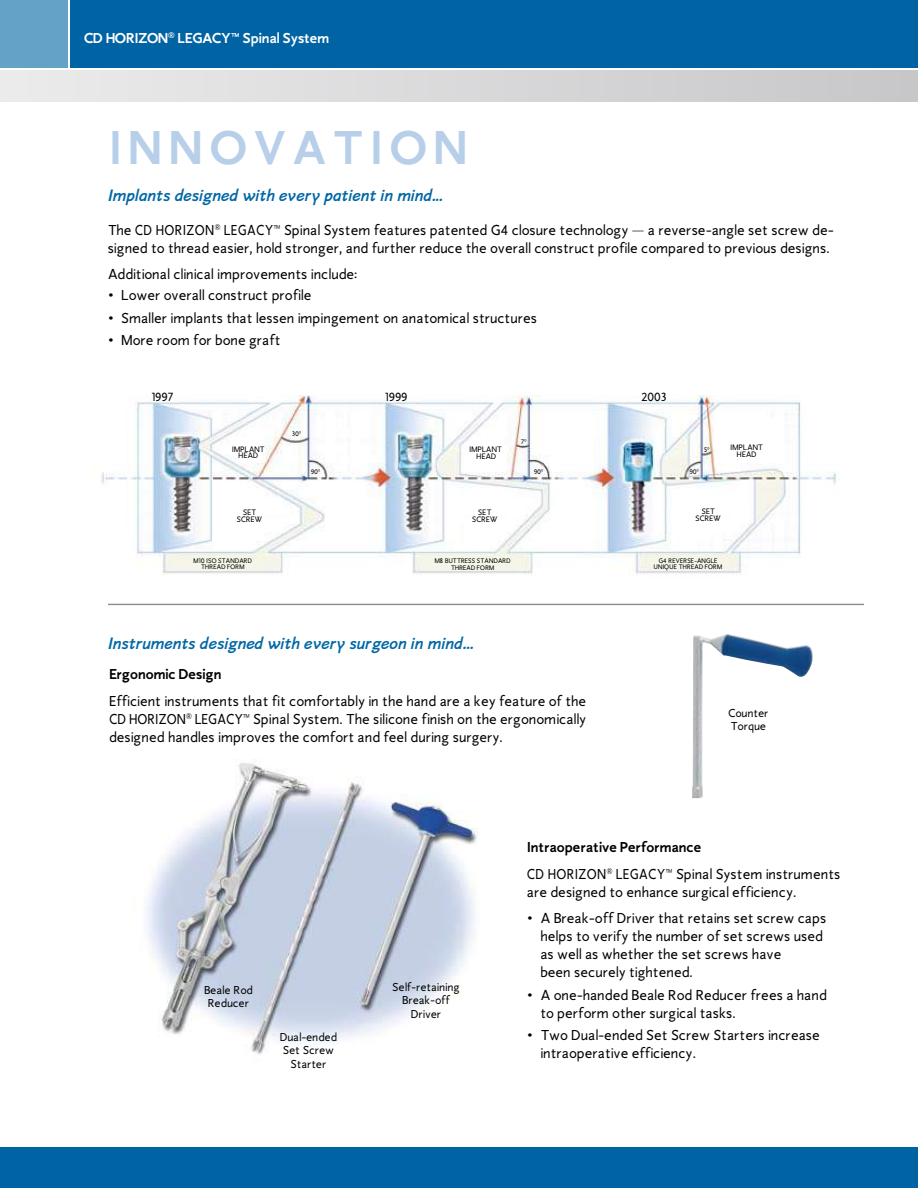
<style>
.page{position:relative;width:918px;height:1188px;background:#fff}
.page>*{position:absolute;margin:0;border:0;box-sizing:border-box;transform-origin:0 0}
.t1{font:700 49.5px "AS Full Life Sans";color:#b8cfe9}
.t2{font:italic 700 17.25px "AS Full Life Sans";color:#0067a6}
.t3{font:15px/18px "AS Full Life Sans";color:#000}
.t4{font:15px/18px "AS Full Life Sans";color:#000;scale:.9 1}
.t5{font:700 15px "AS Full Life Sans";color:#000}
.t6{font:700 15px "AS Full Life Sans";color:#fff}
.t7{font:12.3px "AS Full Life Sans";color:#000}
.t8{font:12px/13.5px "AS Full Life Sans";color:#000;text-align:center}
.t9{font:8.25px/6.9px "AS Full Life Sans";color:#000;text-align:center}
.t10{font:6.9px/6.9px "AS Full Life Sans";color:#000}
</style>
<div class="page">
<div style="left:70px;top:0;width:848px;height:68px;background:#0064a4"></div>
<div style="left:0;top:70px;width:918px;height:32px;background:linear-gradient(to right,#ececec,#c7c6c9)"></div>
<div style="left:0;top:1148px;width:918px;height:40px;background:#0064a4"></div>
<div style="left:0;top:0;width:68px;height:68px;background:#65a2c8"></div>
<img style="left:145px;top:763px;width:333px;height:292px">
<img style="left:692px;top:633px;width:121px;height:165px">
<img style="left:101px;top:395px;width:735px;height:180px">
<hr style="left:108px;top:604px;width:756px;height:1px;background:#888a8c">
<p class="t6" style="left:84px;top:29px;width:247px">CD HORIZON<sup>®</sup> LEGACY™ Spinal System</p>
<h1 class="t1" style="left:109px;top:120px;width:35px">inno</h1>
<h1 class="t1" style="left:254px;top:120px;width:148px">vation</h1>
<p class="t2" style="left:108px;top:185px;width:336px">Implants designed with every patient in mind...</p>
<p class="t4" style="left:108px;top:221px;width:808px;text-align:right">N<sup>®</sup> LEGACY™ Spinal System features patented G4 closure technology — a reverse-angle set screw de-<br>signed to thread easier, hold stronger, and further reduce the overall construct profile compared to previous designs.</p>
<p class="t3" style="left:108px;top:266px;width:251px">Additional clinical improvements include:</p>
<p class="t3" style="left:108px;top:287px;width:205px">• Lower overall construct profile</p>
<p class="t3" style="left:108px;top:309px;width:431px">• Smaller implants that lessen impingement on anatomical structures</p>
<p class="t3" style="left:108px;top:332px;width:174px">• More room for bone graft</p>
<p class="t3" style="left:108px;top:221px;width:57px">The CD HORIZO</p>
<p class="t7" style="left:152px;top:390px;width:24px">1997</p>
<p class="t7" style="left:385px;top:390px;width:24px">1999</p>
<p class="t7" style="left:642px;top:390px;width:27px">2003</p>
<p class="t9" style="left:232px;top:446px;width:34px">IMPLANT<br>HEAD</p>
<p class="t9" style="left:237px;top:509px;width:27px">SET<br>SCR EW</p>
<p class="t10" style="left:201px;top:557px;width:48px;text-indent:-8px">M10 ISO STANDARD<br>THR EAD FOR M</p>
<p class="t10" style="left:292px;top:430px;width:11px">30°</p>
<p class="t10" style="left:311px;top:469px;width:11px">90°</p>
<p class="t9" style="left:469px;top:446px;width:34px">IMPLANT<br>HEAD</p>
<p class="t10" style="left:521px;top:438px;width:7px">7°</p>
<p class="t10" style="left:534px;top:469px;width:11px">90°</p>
<p class="t9" style="left:472px;top:509px;width:27px">SET<br>SCR EW</p>
<p class="t10" style="left:451px;top:557px;width:57px;text-indent:-16px">M8 BUTTRESS STANDARD<br>THR EAD FOR M</p>
<p class="t2" style="left:108px;top:633px;width:367px">Instruments designed with every surgeon in mind…</p>
<p class="t5" style="left:109px;top:666px;width:114px">Ergonomic Design</p>
<p class="t3" style="left:109px;top:692px;width:479px">Efficient instruments that fit comfortably in the hand are a key feature of the<br>CD HORIZO</p>
<p class="t4" style="left:109px;top:710px;width:532px;text-indent:68px">N<sup>®</sup> LEGACY™ Spinal System. The silicone finish on the ergonomically designed handles improves the comfort and feel during surgery.</p>
<p class="t10" style="left:704px;top:446px;width:7px">5°</p>
<p class="t10" style="left:690px;top:469px;width:11px">90°</p>
<p class="t9" style="left:695px;top:508px;width:27px">SET<br>SCR EW</p>
<p class="t10" style="left:654px;top:557px;width:70px;text-align:center">G4 REVERSE-ANGLE<br>UNIQUE THREAD FORM</p>
<p class="t9" style="left:731px;top:444px;width:34px">IMPLANT<br>HEAD</p>
<p class="t8" style="left:728px;top:706px;width:42px;text-align:left">Counter<br>Torque</p>
<p class="t8" style="left:204px;top:983px;width:50px">Beale Rod<br>Reducer</p>
<p class="t8" style="left:280px;top:1030px;width:59px">Dual-ended<br>Set Screw<br>Starter</p>
<p class="t8" style="left:393px;top:980px;width:69px">Self-retaining<br>Break-off<br>Driver</p>
<p class="t5" style="left:527px;top:839px;width:176px">Intraoperative Performance</p>
<p class="t4" style="left:527px;top:865px;width:33px">CD HORIZO</p>
<p class="t4" style="left:527px;top:865px;width:350px;text-indent:70px">N<sup>®</sup> LEGACY™ Spinal System instruments are designed to enhance surgical efficiency.</p>
<p class="t3" style="left:541px;top:910px;width:287px;text-indent:-14px">• A Break-off Driver that retains set screw caps helps to verify the number of set screws used as well as whether the set screws have<br>been securely tightened.</p>
<p class="t3" style="left:541px;top:986px;width:288px;text-indent:-14px">• A one-handed Beale Rod Reducer frees a hand to perform other surgical tasks.</p>
<p class="t3" style="left:541px;top:1027px;width:281px;text-indent:-14px">• Two Dual-ended Set Screw Starters increase intraoperative efficiency.</p>
</div>
